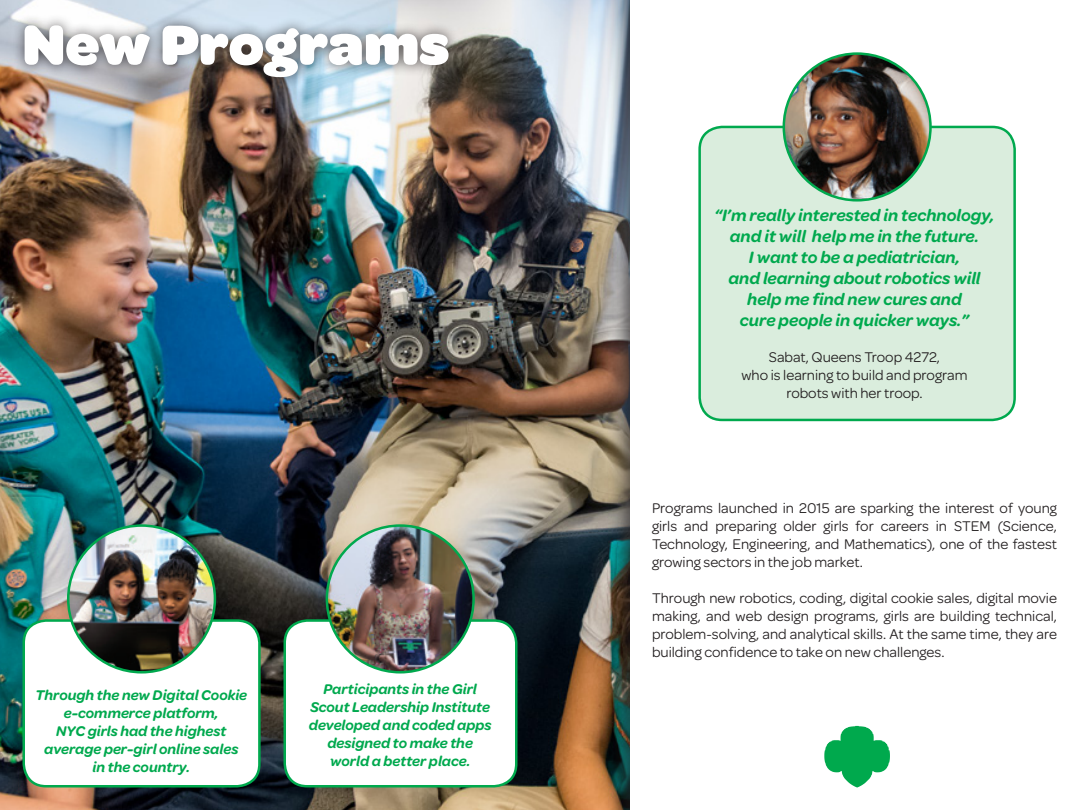
<style>
.page{position:relative;width:1080px;height:810px;background:#fff}
.page>*{position:absolute;margin:0;border:0;box-sizing:border-box;transform-origin:0 0}
.t1{font:900 60px "Omnes Girl Scouts";letter-spacing:-.005em;color:#fff}
.t2{font:italic 600 17.5px/21px "Omnes Girl Scouts";color:#00a94e;text-align:center}
.t3{font:15px/18px "Omnes Girl Scouts";color:#231f20;text-align:justify}
.t4{font:italic 600 15px/18px "Omnes Girl Scouts";color:#00a94e;text-align:center}
</style>
<div class="page">
<img style="left:0;top:0;width:606px;height:810px">
<div style="left:606px;top:0;width:474px;height:810px;background:#231f20;opacity:.75"></div>
<div style="left:630px;top:0;width:450px;height:810px;background:#fff"></div>
<div style="left:700px;top:127px;width:315px;height:293px;background:#daeddd;border-radius:22px"></div>
<div style="left:698px;top:126px;width:318px;height:295px;border:2px solid #00a94e;border-radius:22px"></div>
<img style="left:784px;top:54px;width:147px;height:146px;border-radius:73px">
<div style="left:12px;top:13px;width:449px;height:77px;background:#231f20;opacity:.75"></div>
<div style="left:24px;top:621px;width:235px;height:165px;background:#fff;border-radius:22px"></div>
<div style="left:22px;top:619px;width:239px;height:168px;border:2px solid #00a94e;border-radius:22px"></div>
<img style="left:68px;top:526px;width:147px;height:146px;border-radius:73px">
<div style="left:285px;top:621px;width:231px;height:165px;background:#fff;border-radius:22px"></div>
<div style="left:284px;top:619px;width:234px;height:168px;border:2px solid #00a94e;border-radius:22px"></div>
<img style="left:327px;top:526px;width:147px;height:146px;border-radius:73px">
<img style="left:836px;top:726px;width:20px;height:15px">
<h1 class="t1" style="left:22px;top:-1px;width:429px">New Programs</h1>
<p class="t4" style="left:35px;top:685px;width:213px">Through the new Digital Cookie e-commerce platform,<br>NYC girls had the highest average per-girl online sales<br>in the country.</p>
<p class="t4" style="left:309px;top:679px;width:184px">Participants in the Girl<br>Scout Leadership Institute developed and coded apps designed to make the world a better place.</p>
<p class="t2" style="left:714px;top:204px;width:282px">“I’m really interested in technology, and it will help me in the future.<br>I want to be a pediatrician,<br>and learning about robotics will help me find new cures and<br>cure people in quicker ways.”</p>
<p class="t3" style="left:741px;top:347px;width:228px;text-align:center">Sabat, Queens Troop 4272,<br>who is learning to build and program robots with her troop.</p>
<p class="t3" style="left:652px;top:498px;width:407px">Programs launched in 2015 are sparking the interest of young girls and preparing older girls for careers in STEM (Science, Technology, Engineering, and Mathematics), one of the fastest growing sectors in the job market.</p>
<p class="t3" style="left:652px;top:588px;width:407px">Through new robotics, coding, digital cookie sales, digital movie making, and web design programs, girls are building technical, problem-solving, and analytical skills. At the same time, they are building confidence to take on new challenges.</p>
</div>
